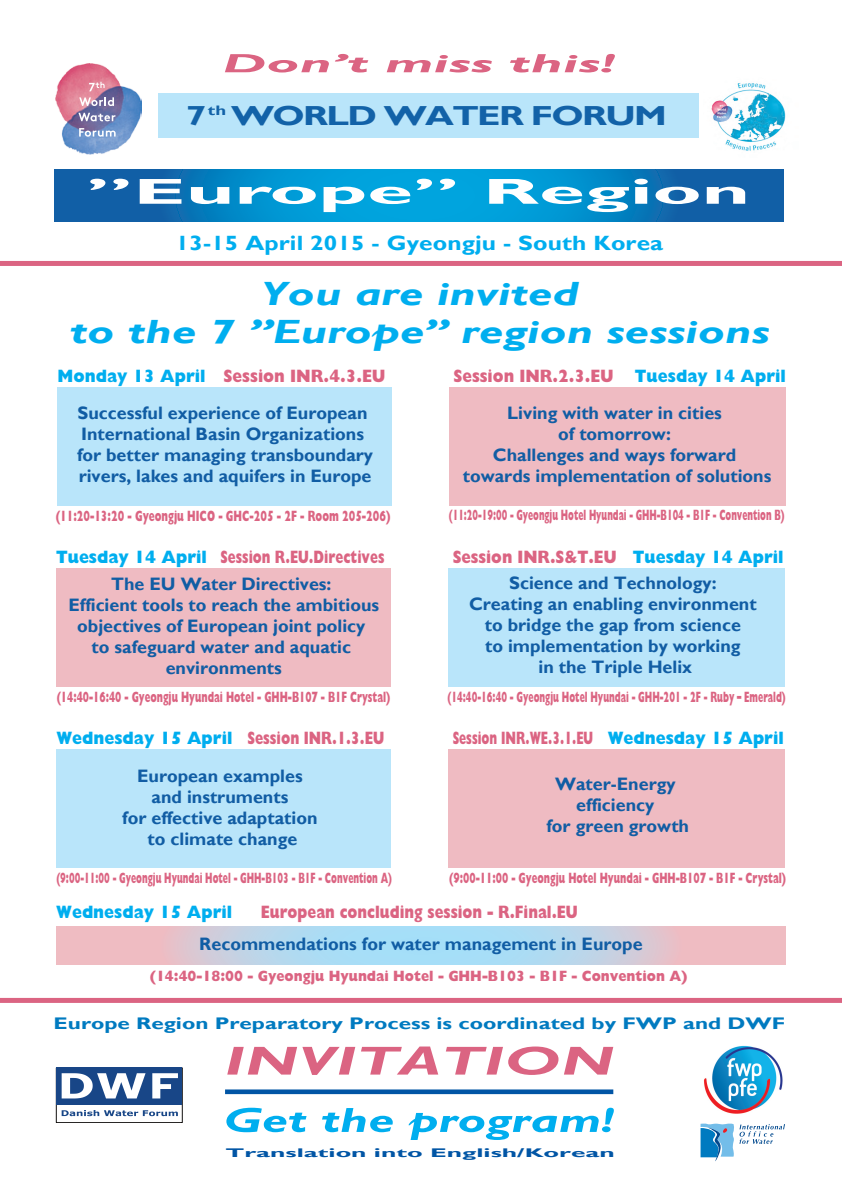
<style>
.page{position:relative;width:842px;height:1191px;background:#fff}
.page>*{position:absolute;margin:0;border:0;box-sizing:border-box;transform-origin:0 0}
.t1{font:italic 700 40.6px "Gill Sans";color:#db6482;scale:1.68 1}
.t2{font:700 36.2px "Gill Sans";color:#fff;scale:2.29 1}
.t3{font:italic 700 35px "Gill Sans";color:#00aeef;scale:1.47 1}
.t4{font:italic 700 33.6px/38.3px "Gill Sans";color:#00aeef;text-align:center;scale:1.43 1}
.t5{font:700 27.5px "Gill Sans";letter-spacing:-.045em;color:#1262a8;scale:1.34 1}
.t6{font:italic 700 26.6px "Gill Sans";color:#db6482;scale:2.21 1}
.t7{font:700 20.6px "Gill Sans";letter-spacing:.005em;color:#00aeef;scale:1.18 1}
.t8{font:700 18px/21px "Gill Sans";color:#115da4;text-align:center}
.t9{font:800 18px "Gill Sans";color:#00aeef;scale:.9 1}
.t10{font:800 18px "Gill Sans";color:#db6482;scale:.79 1}
.t11{font:800 18px "Gill Sans";color:#db6482;scale:.71 1}
.t12{font:800 18px "Gill Sans";color:#db6482;scale:.64 1}
.t13{font:800 18px "Gill Sans";color:#db6482;scale:.87 1}
.t14{font:800 18px "Gill Sans";color:#db6482;scale:.86 1}
.t15{font:800 18px "Gill Sans";color:#db6482;scale:.85 1}
.t16{font:800 18px "Gill Sans";color:#db6482;scale:.74 1}
.t17{font:700 16.8px "Gill Sans";color:#007ac0;scale:1.34 1}
.t18{font:800 15px "Gill Sans";color:#db6482;scale:.56 1}
.t19{font:800 15px "Gill Sans";color:#db6482;scale:.55 1}
.t20{font:800 15px "Gill Sans";color:#db6482;scale:.88 1}
.t21{font:800 15px "Gill Sans";color:#db6482;scale:.61 1}
.t22{font:800 15px "Gill Sans";color:#db6482;scale:.62 1}
.t23{font:800 15px "Gill Sans";color:#db6482;scale:.65 1}
.t24{font:700 12.5px "Gill Sans";color:#0155a5;scale:2.1 1}
</style>
<div class="page">
<img style="left:703px;top:1045px;width:80px;height:69px">
<div style="left:0;top:998px;width:842px;height:5px;background:#db6482"></div>
<div style="left:159px;top:93px;width:540px;height:45px;background:#b9e5fa"></div>
<div style="left:0;top:261px;width:842px;height:5px;background:#db6482"></div>
<svg style="left:55px;top:169px;width:728px;height:53px;background:#0683c2"></svg>
<div style="left:225px;top:1089px;width:388px;height:5px;background:#0155a5"></div>
<div style="left:57px;top:387px;width:334px;height:118px;background:#b9e5fa"></div>
<div style="left:449px;top:387px;width:336px;height:118px;background:#efbbc2"></div>
<svg style="left:700px;top:1123px;width:85px;height:38px"></svg>
<div style="left:56px;top:1067px;width:127px;height:55px;background:#fff;border:1px solid #110f0e"></div>
<div style="left:56px;top:1067px;width:126px;height:38px;background:#184687"></div>
<svg style="left:152px;top:1073px;width:26px;height:25px"></svg>
<svg style="left:62px;top:1073px;width:84px;height:25px"></svg>
<svg style="left:62px;top:1110px;width:116px;height:6px"></svg>
<img style="left:55px;top:63px;width:87px;height:91px">
<svg style="left:89px;top:82px;width:16px;height:9px"></svg>
<svg style="left:79px;top:97px;width:35px;height:9px"></svg>
<svg style="left:78px;top:113px;width:37px;height:8px"></svg>
<svg style="left:79px;top:128px;width:37px;height:9px"></svg>
<div style="left:56px;top:568px;width:334px;height:118px;background:#efbbc2"></div>
<div style="left:448px;top:568px;width:336px;height:118px;background:#b9e5fa"></div>
<div style="left:56px;top:749px;width:334px;height:118px;background:#b9e5fa"></div>
<div style="left:448px;top:749px;width:336px;height:118px;background:#efbbc2"></div>
<svg style="left:57px;top:926px;width:728px;height:38px;background:#c9cede"></svg>
<img style="left:711px;top:83px;width:75px;height:68px">
<h3 class="t6" style="left:222px;top:48px;width:179px">Don’t miss this!</h3>
<h3 class="t5" style="left:186px;top:99px;width:360px">7<sup>th</sup> WORLD WATER FORUM</h3>
<h2 class="t2" style="left:86px;top:170px;width:291px">”Europe” Region</h2>
<p class="t7" style="left:176px;top:231px;width:414px">13-15 April 2015 - Gyeongju - South Korea</p>
<h3 class="t4" style="left:70px;top:275px;width:491px">You are invited<br>to the 7 ”Europe” region sessions</h3>
<p class="t9" style="left:58px;top:365px;width:166px">Monday 13 April</p>
<p class="t9" style="left:635px;top:365px;width:169px">Tuesday 14 April</p>
<p class="t13" style="left:224px;top:365px;width:187px">Session INR.4.3.EU</p>
<p class="t14" style="left:454px;top:365px;width:187px">Session INR.2.3.EU</p>
<p class="t8" style="left:77px;top:402px;width:298px;text-align:left">Successful experience of European International Basin Organizations for better managing transboundary rivers, lakes and aquifers in Europe</p>
<p class="t23" style="left:56px;top:507px;width:516px">(11:20-13:20 - Gyeongju HICO - GHC-205 - 2F - Room 205-206)</p>
<p class="t8" style="left:463px;top:402px;width:310px">Living with water in cities<br>of tomorrow:<br>Challenges and ways forward towards implementation of solutions</p>
<p class="t19" style="left:449px;top:506px;width:612px">(11:20-19:00 - Gyeongju Hotel Hyundai - GHH-B104 - B1F - Convention B)</p>
<p class="t9" style="left:56px;top:546px;width:169px">Tuesday 14 April</p>
<p class="t11" style="left:221px;top:546px;width:232px">Session R.EU.Directives</p>
<p class="t15" style="left:453px;top:546px;width:194px">Session INR.S&amp;T.EU</p>
<p class="t9" style="left:633px;top:546px;width:169px">Tuesday 14 April</p>
<p class="t8" style="left:69px;top:574px;width:312px">The EU Water Directives:<br>Efficient tools to reach the ambitious objectives of European joint policy to safeguard water and aquatic environments</p>
<p class="t21" style="left:57px;top:688px;width:549px">(14:40-16:40 - Gyeongju Hyundai Hotel - GHH-B107 - B1F Crystal)</p>
<p class="t8" style="left:469px;top:573px;width:289px">Science and Technology:<br>Creating an enabling environment to bridge the gap from science<br>to implementation by working<br>in the Triple Helix</p>
<p class="t18" style="left:448px;top:688px;width:605px">(14:40-16:40 - Gyeongju Hotel Hyundai - GHH-201 - 2F - Ruby – Emerald)</p>
<p class="t9" style="left:56px;top:727px;width:197px">Wednesday 15 April</p>
<p class="t16" style="left:247px;top:727px;width:187px">Session INR.1.3.EU</p>
<p class="t12" style="left:453px;top:727px;width:221px">Session INR.WE.3.1.EU</p>
<p class="t9" style="left:608px;top:727px;width:197px">Wednesday 15 April</p>
<p class="t8" style="left:122px;top:766px;width:197px">European examples and instruments<br>for effective adaptation to climate change</p>
<p class="t18" style="left:56px;top:869px;width:601px">(9:00-11:00 - Gyeongju Hyundai Hotel - GHH-B103 - B1F - Convention A)</p>
<p class="t8" style="left:546px;top:774px;width:144px">Water-Energy efficiency<br>for green growth</p>
<p class="t22" style="left:449px;top:869px;width:545px">(9:00-11:00 - Gyeongju Hotel Hyundai - GHH-B107 - B1F - Crystal)</p>
<p class="t9" style="left:56px;top:901px;width:197px">Wednesday 15 April</p>
<p class="t10" style="left:261px;top:901px;width:403px">European concluding session - R.Final.EU</p>
<p class="t8" style="left:199px;top:934px;width:445px">Recommendations for water management in Europe</p>
<p class="t20" style="left:150px;top:967px;width:612px">(14:40-18:00 - Gyeongju Hyundai Hotel - GHH-B103 - B1F - Convention A)</p>
<p class="t17" style="left:54px;top:1013px;width:548px">Europe Region Preparatory Process is coordinated by FWP and DWF</p>
<h1 class="t1" style="left:224px;top:1037px;width:234px">INVITATION</h1>
<h3 class="t3" style="left:224px;top:1099px;width:267px">Get the program!</h3>
<p class="t24" style="left:225px;top:1145px;width:187px">Translation into English/Korean</p>
</div>
